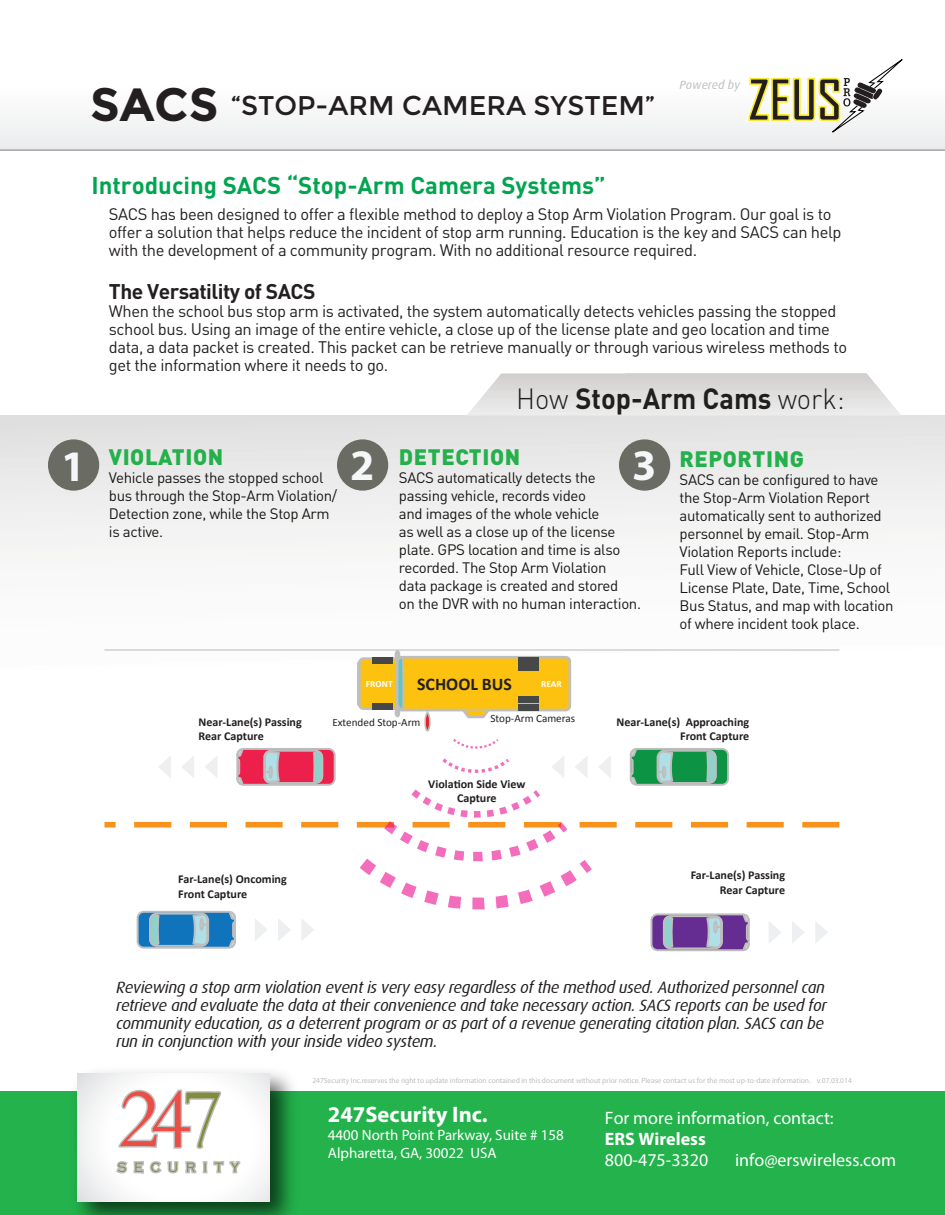
<style>
.page{position:relative;width:945px;height:1215px;background:#fff}
.page>*{position:absolute;margin:0;border:0;box-sizing:border-box;transform-origin:0 0}
.t1{font:700 43.8px "Myriad Pro";color:#f4f6f7}
.t2{font:700 28.95px "DIN Pro";color:#211e1e;scale:.94 1}
.t3{font:27px "Montserrat";color:#231f20}
.t4{font:700 24px "DIN Pro";color:#00a54f}
.t5{font:700 22.5px "Myriad Pro";color:#fff}
.t6{font:900 22.05px "DIN Pro";letter-spacing:.025em;color:#24b04b}
.t7{font:700 21px "DIN Pro";letter-spacing:-.025em;color:#231f20}
.t8{font:18px/21.1px "Myriad Pro";color:#fff}
.t9{font:700 17.85px "Calibri";color:#231f20}
.t10{font:16.5px/18px "DIN Pro";letter-spacing:-.025em;color:#231f20}
.t11{font:italic 16.5px/18px "Dax";letter-spacing:-.025em;color:#231f20}
.t12{font:15px/18px "DIN Pro";letter-spacing:-.025em;color:#181716}
.t13{font:15px/18px "Myriad Pro";color:#fff}
.t14{font:700 12px/14.5px "Calibri";color:#231f20}
.t15{font:italic 12px "Dax";color:#bcbdc0}
.t16{font:11.1px "Calibri";color:#231f20}
.t17{font:700 9.3px "Calibri";letter-spacing:.01em;color:#fff}
.t18{font:7.5px "Myriad Pro";color:#bcbdc0}
.s1{font-weight:700;font-size:46.65px}
.s2{font-weight:300}
.s3{font-weight:700}
</style>
<div class="page">
<div style="left:0;top:1091px;width:945px;height:124px;background:#23b24b"></div>
<img style="left:77px;top:1072px;width:27px;height:143px">
<div style="left:77px;top:1073px;width:192px;height:128px;background:linear-gradient(to bottom,#efeff0,#f1f1f2)"></div>
<div style="left:0;top:0;width:945px;height:150px;background:linear-gradient(to bottom,#fff,#f1f2f3)"></div>
<hr style="left:0;top:150px;width:945px;height:1px;background:#808285">
<svg style="left:746px;top:49px;width:170px;height:93px"></svg>
<div style="left:0;top:416px;width:945px;height:265px;background:linear-gradient(to bottom,#e5e4e4,#fff)"></div>
<svg style="left:467px;top:374px;width:434px;height:42px;background:#e2e0e0"></svg>
<div style="left:48px;top:439px;width:51px;height:52px;background:#6a6b63;border-radius:50%"></div>
<div style="left:337px;top:439px;width:51px;height:52px;background:#6a6b63;border-radius:50%"></div>
<div style="left:619px;top:439px;width:51px;height:52px;background:#6a6b63;border-radius:50%"></div>
<div style="left:395px;top:650px;width:5px;height:9px;background:#bfbebe;border-radius:50%"></div>
<hr style="left:104px;top:649px;width:735px;height:2px;background:#bfbebe">
<svg style="left:104px;top:655px;width:735px;height:560px"></svg>
<p class="t3" style="left:90px;top:89px;width:566px"><span class="s1">SACS</span> “STOP-ARM CAMERA SYSTEM”</p>
<p class="t15" style="left:680px;top:78px;width:62px">Powered by</p>
<p class="t4" style="left:91px;top:169px;width:516px">Introducing SACS “Stop-Arm Camera Systems”</p>
<p class="t10" style="left:109px;top:204px;width:734px">SACS has been designed to offer a flexible method to deploy a Stop Arm Violation Program. Our goal is to offer a solution that helps reduce the incident of stop arm running. Education is the key and SACS can help with the development of a community program. With no additional resource required.</p>
<p class="t7" style="left:109px;top:277px;width:208px">The Versatility of SACS</p>
<p class="t10" style="left:109px;top:302px;width:740px">When the school bus stop arm is activated, the system automatically detects vehicles passing the stopped school bus. Using an image of the entire vehicle, a close up of the license plate and geo location and time data, a data packet is created. This packet can be retrieve manually or through various wireless methods to get the information where it needs to go.</p>
<p class="t2" style="left:516px;top:379px;width:351px"><span class="s2">How</span> Stop-Arm Cams <span class="s2">work:</span></p>
<p class="t6" style="left:109px;top:442px;width:116px">VIOLATION</p>
<p class="t12" style="left:109px;top:468px;width:230px">Vehicle passes the stopped school bus through the Stop-Arm Violation/<br>Detection zone, while the Stop Arm is active.</p>
<p class="t6" style="left:399px;top:442px;width:123px">DETECTION</p>
<p class="t12" style="left:399px;top:468px;width:244px">SACS automatically detects the passing vehicle, records video<br>and images of the whole vehicle<br>as well as a close up of the license plate. GPS location and time is also recorded. The Stop Arm Violation<br>data package is created and stored<br>on the DVR with no human interaction.</p>
<p class="t6" style="left:680px;top:444px;width:126px">REPORTING</p>
<p class="t12" style="left:680px;top:469px;width:216px">SACS can be configured to have the Stop-Arm Violation Report automatically sent to authorized personnel by email. Stop-Arm<br>Violation Reports include:<br>Full View of Vehicle, Close-Up of<br>License Plate, Date, Time, School<br>Bus Status, and map with location of where incident took place.</p>
<p class="t1" style="left:61px;top:438px;width:26px">1</p>
<p class="t1" style="left:350px;top:437px;width:26px">2</p>
<p class="t1" style="left:632px;top:437px;width:26px">3</p>
<p class="t17" style="left:366px;top:678px;width:28px">FRONT</p>
<p class="t9" style="left:417px;top:673px;width:96px">SCHOOL BUS</p>
<p class="t17" style="left:541px;top:678px;width:22px">REAR</p>
<p class="t16" style="left:490px;top:711px;width:86px">Stop-Arm Cameras</p>
<p class="t14" style="left:199px;top:715px;width:105px">Near-Lane(s) Passing<br>Rear Capture</p>
<p class="t14" style="left:617px;top:715px;width:134px;text-align:right">Near-Lane(s) Approaching<br>Front Capture</p>
<p class="t16" style="left:332px;top:715px;width:90px">Extended Stop-Arm</p>
<p class="t14" style="left:178px;top:872px;width:110px">Far-Lane(s) Oncoming<br>Front Capture</p>
<p class="t14" style="left:428px;top:777px;width:99px;text-align:center">Violation Side View<br>Capture</p>
<p class="t14" style="left:691px;top:868px;width:96px;text-align:right">Far-Lane(s) Passing<br>Rear Capture</p>
<p class="t11" style="left:116px;top:978px;width:712px">Reviewing a stop arm violation event is very easy regardless of the method used. Authorized personnel can retrieve and evaluate the data at their convenience and take necessary action. SACS reports can be used for community education, as a deterrent program or as part of a revenue generating citation plan. SACS can be run in conjunction with your inside video system.</p>
<p class="t18" style="left:312px;top:1076px;width:541px">247Security Inc.reserves the right to update information contained in this document without prior notice. Please contact us for the most up-to-date information. v.07.03.014</p>
<p class="t5" style="left:328px;top:1100px;width:161px">247Security Inc.</p>
<p class="t13" style="left:328px;top:1126px;width:237px">4400 North Point Parkway, Suite # 158<br>Alpharetta, GA, 30022 USA</p>
<p class="t8" style="left:605px;top:1107px;width:230px">For more information, contact:<br><span class="s3">ERS Wireless<br></span>800-475-3320</p>
<p class="t8" style="left:735px;top:1149px;width:163px">info@erswireless.com</p>
</div>
